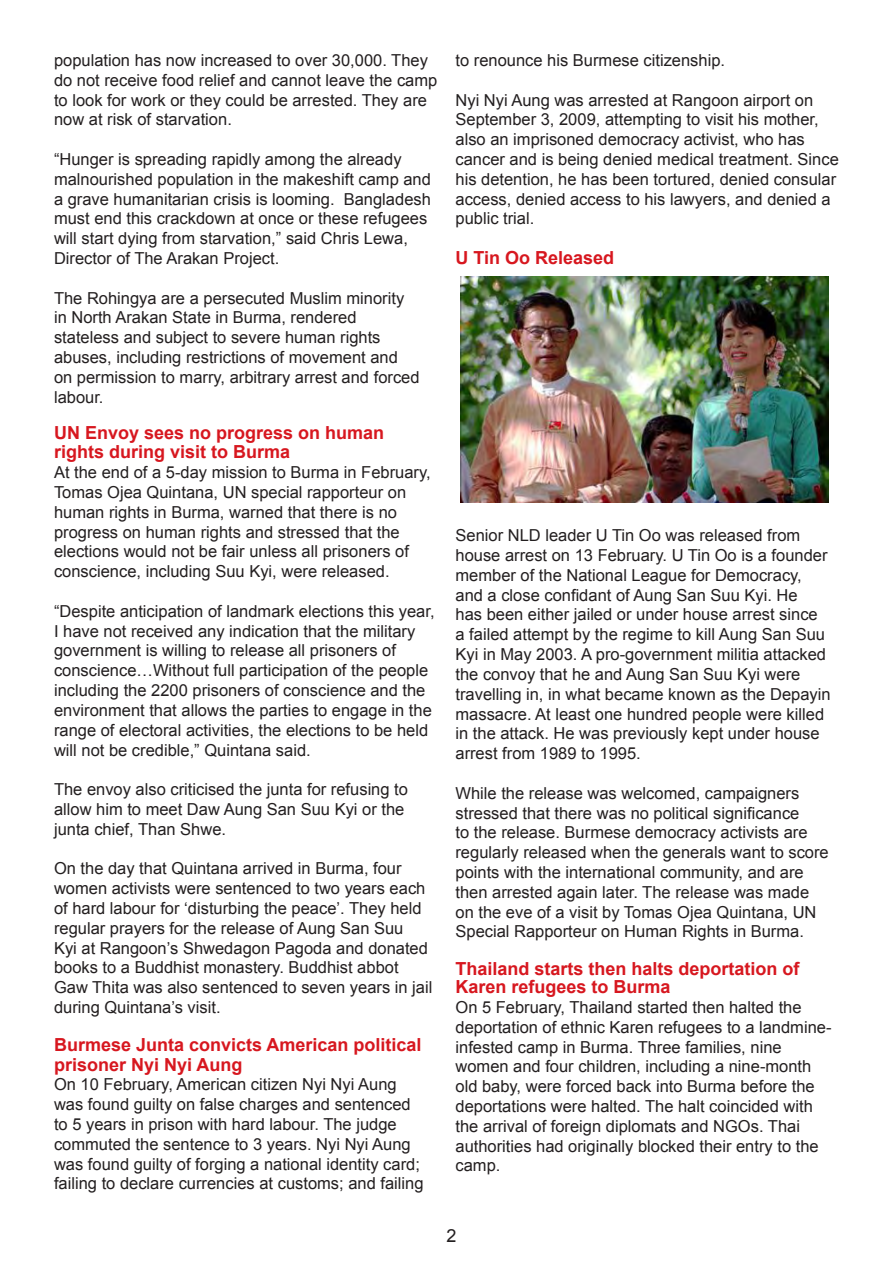
<style>
.page{position:relative;width:893px;height:1263px;background:#fff}
.page>*{position:absolute;margin:0;border:0;box-sizing:border-box;transform-origin:0 0}
.t1{font:700 18px/19.8px "Arial";color:#d7171f}
.t2{font:18px "Arial";color:#231f20}
.t3{font:16.5px/19.8px "Arial";color:#231f20}
</style>
<div class="page">
<img style="left:460px;top:276px;width:369px;height:226px">
<p class="t3" style="left:54px;top:50px;width:385px">population has now increased to over 30,000. They do not receive food relief and cannot leave the camp to look for work or they could be arrested. They are now at risk of starvation.</p>
<p class="t3" style="left:54px;top:149px;width:378px">“Hunger is spreading rapidly among the already malnourished population in the makeshift camp and a grave humanitarian crisis is looming. Bangladesh must end this crackdown at once or these refugees will start dying from starvation,” said Chris Lewa, Director of The Arakan Project.</p>
<p class="t3" style="left:54px;top:288px;width:367px">The Rohingya are a persecuted Muslim minority in North Arakan State in Burma, rendered stateless and subject to severe human rights abuses, including restrictions of movement and on permission to marry, arbitrary arrest and forced labour.</p>
<p class="t1" style="left:54px;top:423px;width:332px">UN Envoy sees no progress on human rights during visit to Burma</p>
<p class="t3" style="left:54px;top:463px;width:378px">At the end of a 5-day mission to Burma in February, Tomas Ojea Quintana, UN special rapporteur on human rights in Burma, warned that there is no progress on human rights and stressed that the elections would not be fair unless all prisoners of conscience, including Suu Kyi, were released.</p>
<p class="t3" style="left:54px;top:601px;width:382px">“Despite anticipation of landmark elections this year, I have not received any indication that the military government is willing to release all prisoners of conscience…Without full participation of the people including the 2200 prisoners of conscience and the environment that allows the parties to engage in the range of electoral activities, the elections to be held will not be credible,” Quintana said.</p>
<p class="t3" style="left:54px;top:779px;width:355px">The envoy also criticised the junta for refusing to allow him to meet Daw Aung San Suu Kyi or the junta chief, Than Shwe.</p>
<p class="t3" style="left:54px;top:859px;width:380px">On the day that Quintana arrived in Burma, four women activists were sentenced to two years each of hard labour for ‘disturbing the peace’. They held regular prayers for the release of Aung San Suu<br>Kyi at Rangoon’s Shwedagon Pagoda and donated books to a Buddhist monastery. Buddhist abbot Gaw Thita was also sentenced to seven years in jail during Quintana’s visit.</p>
<p class="t1" style="left:54px;top:1035px;width:369px">Burmese Junta convicts American political prisoner Nyi Nyi Aung</p>
<p class="t3" style="left:54px;top:1075px;width:371px">On 10 February, American citizen Nyi Nyi Aung was found guilty on false charges and sentenced to 5 years in prison with hard labour. The judge commuted the sentence to 3 years. Nyi Nyi Aung was found guilty of forging a national identity card; failing to declare currencies at customs; and failing</p>
<p class="t3" style="left:455px;top:50px;width:271px">to renounce his Burmese citizenship.</p>
<p class="t3" style="left:455px;top:90px;width:385px">Nyi Nyi Aung was arrested at Rangoon airport on September 3, 2009, attempting to visit his mother, also an imprisoned democracy activist, who has cancer and is being denied medical treatment. Since his detention, he has been tortured, denied consular access, denied access to his lawyers, and denied a public trial.</p>
<p class="t1" style="left:455px;top:248px;width:160px">U Tin Oo Released</p>
<p class="t3" style="left:455px;top:526px;width:377px">Senior NLD leader U Tin Oo was released from house arrest on 13 February. U Tin Oo is a founder member of the National League for Democracy, and a close confidant of Aung San Suu Kyi. He<br>has been either jailed or under house arrest since a failed attempt by the regime to kill Aung San Suu Kyi in May 2003. A pro-government militia attacked the convoy that he and Aung San Suu Kyi were travelling in, in what became known as the Depayin massacre. At least one hundred people were killed in the attack. He was previously kept under house arrest from 1989 to 1995.</p>
<p class="t3" style="left:455px;top:783px;width:375px">While the release was welcomed, campaigners stressed that there was no political significance<br>to the release. Burmese democracy activists are regularly released when the generals want to score points with the international community, and are then arrested again later. The release was made on the eve of a visit by Tomas Ojea Quintana, UN Special Rapporteur on Human Rights in Burma.</p>
<p class="t1" style="left:455px;top:960px;width:346px;line-height:18px">Thailand starts then halts deportation of<br>Karen refugees to Burma</p>
<p class="t3" style="left:455px;top:997px;width:378px">On 5 February, Thailand started then halted the deportation of ethnic Karen refugees to a landmine&shy;infested camp in Burma. Three families, nine women and four children, including a nine-month old baby, were forced back into Burma before the deportations were halted. The halt coincided with the arrival of foreign diplomats and NGOs. Thai authorities had originally blocked their entry to the camp.</p>
<p class="t2" style="left:446px;top:1224px;width:12px">2</p>
</div>
